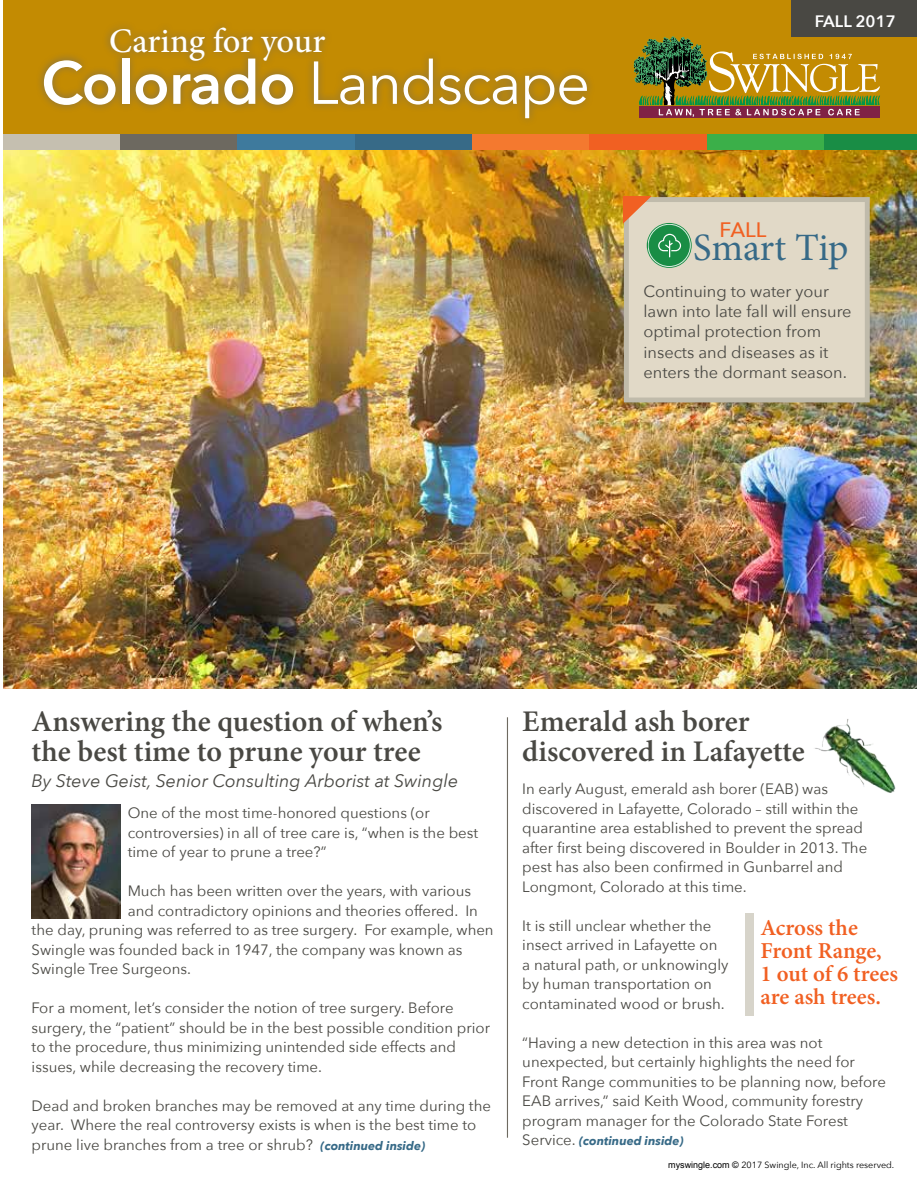
<style>
.page{position:relative;width:918px;height:1188px;background:#fff}
.page>*{position:absolute;margin:0;border:0;box-sizing:border-box;transform-origin:0 0}
.t1{font:59.85px "Avenir Next";letter-spacing:-.03em;color:#fff}
.t2{font:38.7px "Minion Pro";letter-spacing:-.005em;color:#376a87}
.t3{font:500 34.5px "Minion Pro";letter-spacing:-.005em;color:#fff}
.t4{font:600 30px/30px "Minion Pro";color:#494843}
.t5{font:600 22.8px/22.8px "Minion Pro";letter-spacing:-.005em;color:#f16022}
.t6{font:500 20.85px "Avenir Next";color:#f16022}
.t7{font:italic 18px "Avenir Next";color:#494843}
.t8{font:600 16.5px "Avenir Next";color:#fff}
.t9{font:16.35px/20.4px "Avenir Next";color:#494843}
.t10{font:15px/19.5px "Avenir Next";color:#494843}
.t11{font:italic 700 12px "Avenir Next";color:#376a87}
.t12{font:9px "Avenir Next";color:#000}
.s1{font-weight:600}
.s2{font-weight:700;font-style:italic;font-size:12px;color:#376a87}
.s3{font-weight:400;font-style:normal;font-size:15px;color:#494843}
.s4{font-family:"Arial"}
</style>
<div class="page">
<div style="left:3px;top:0;width:913px;height:142px;background:#c38b02"></div>
<img style="left:4px;top:150px;width:912px;height:538px">
<div style="left:35px;top:50px;width:560px;height:76px;background:#6e6a61;opacity:.75"></div>
<div style="left:102px;top:20px;width:231px;height:48px;background:#6e6a61;opacity:.75"></div>
<div style="left:639px;top:107px;width:241px;height:11px;background:#802245"></div>
<svg style="left:634px;top:36px;width:246px;height:81px"></svg>
<div style="left:791px;top:0;width:125px;height:36px;background:#494843"></div>
<hr style="left:507px;top:717px;width:1px;height:421px;background:#6e6a61">
<div style="left:3px;top:135px;width:119px;height:15px;background:#c5bfb0"></div>
<div style="left:121px;top:135px;width:119px;height:15px;background:#6d6960"></div>
<div style="left:238px;top:135px;width:119px;height:15px;background:#3e7a9d"></div>
<div style="left:355px;top:135px;width:119px;height:15px;background:#376a87"></div>
<div style="left:473px;top:135px;width:119px;height:15px;background:#f4792f"></div>
<div style="left:590px;top:135px;width:119px;height:15px;background:#f16022"></div>
<div style="left:707px;top:135px;width:119px;height:15px;background:#3baf49"></div>
<div style="left:824px;top:135px;width:92px;height:15px;background:#198d45"></div>
<div style="left:626px;top:200px;width:241px;height:200px;background:#e1d9c7"></div>
<div style="left:624px;top:197px;width:246px;height:205px;border:5px solid #c0bbab"></div>
<svg style="left:623px;top:196px;width:29px;height:28px"></svg>
<svg style="left:647px;top:223px;width:45px;height:45px"></svg>
<div style="left:648px;top:224px;width:42px;height:43px;border:1px solid #fff;border-radius:50%"></div>
<svg style="left:658px;top:234px;width:23px;height:23px"></svg>
<img style="left:32px;top:804px;width:89px;height:114px">
<div style="left:745px;top:913px;width:8px;height:103px;background:#d7d4ca"></div>
<img style="left:814px;top:719px;width:82px;height:74px">
<h3 class="t3" style="left:109px;top:18px;width:218px">Caring for your</h3>
<h1 class="t1" style="left:41px;top:33px;width:550px"><span class="s1">Colorado</span> Landscape</h1>
<p class="t8" style="left:815px;top:7px;width:83px">FALL 2017</p>
<h3 class="t6" style="left:720px;top:212px;width:48px">FALL</h3>
<h2 class="t2" style="left:693px;top:221px;width:157px">Smart Tip</h2>
<p class="t9" style="left:643px;top:280px;width:210px">Continuing to water your lawn into late fall will ensure optimal protection from insects and diseases as it enters the dormant season.</p>
<h3 class="t4" style="left:32px;top:706px;width:412px">Answering the question of when’s the best time to prune your tree</h3>
<p class="t7" style="left:32px;top:765px;width:428px">By Steve Geist, Senior Consulting Arborist at Swingle</p>
<p class="t10" style="left:128px;top:802px;width:352px">One of the most time-honored questions (or controversies) in all of tree care is, “when is the best time of year to prune a tree?”</p>
<p class="t10" style="left:128px;top:880px;width:345px">Much has been written over the years, with various</p>
<p class="t10" style="left:128px;top:900px;width:352px">and contradictory opinions and theories offered. In</p>
<p class="t10" style="left:32px;top:919px;width:464px">the day, pruning was referred to as tree surgery. For example, when</p>
<p class="t10" style="left:32px;top:939px;width:432px">Swingle was founded back in 1947, the company was known as</p>
<p class="t10" style="left:32px;top:958px;width:161px">Swingle Tree Surgeons.</p>
<p class="t10" style="left:32px;top:997px;width:460px">For a moment, let’s consider the notion of tree surgery. Before surgery, the “patient” should be in the best possible condition prior to the procedure, thus minimizing unintended side effects and issues, while decreasing the recovery time.</p>
<p class="t10" style="left:32px;top:1095px;width:461px">Dead and broken branches may be removed at any time during the year. Where the real controversy exists is when is the best time to prune live branches from a tree or shrub? <span class="s2">(continued inside)</span></p>
<h3 class="t4" style="left:522px;top:706px;width:284px">Emerald ash borer discovered in Lafayette</h3>
<p class="t10" style="left:522px;top:778px;width:346px">In early August, emerald ash borer (EAB) was discovered in Lafayette, Colorado – still within the quarantine area established to prevent the spread after first being discovered in Boulder in 2013. The pest has also been confirmed in Gunbarrel and Longmont, Colorado at this time.</p>
<p class="t10" style="left:522px;top:915px;width:208px">It is still unclear whether the insect arrived in Lafayette on a natural path, or unknowingly by human transportation on contaminated wood or brush.</p>
<p class="t10" style="left:522px;top:1032px;width:365px">“Having a new detection in this area was not unexpected, but certainly highlights the need for Front Range communities to be planning now, before EAB arrives,” said Keith Wood, community forestry program manager for the Colorado State Forest</p>
<p class="t11" style="left:522px;top:1130px;width:163px"><span class="s3">Service.</span> (continued inside)</p>
<h3 class="t5" style="left:761px;top:916px;width:139px">Across the<br>Front Range,<br>1 out of 6 trees are ash trees.</h3>
<p class="t12" style="left:668px;top:1157px;width:228px"><span class="s4">myswingle.com ©</span> 2017 Swingle, Inc. All rights reserved.</p>
</div>
